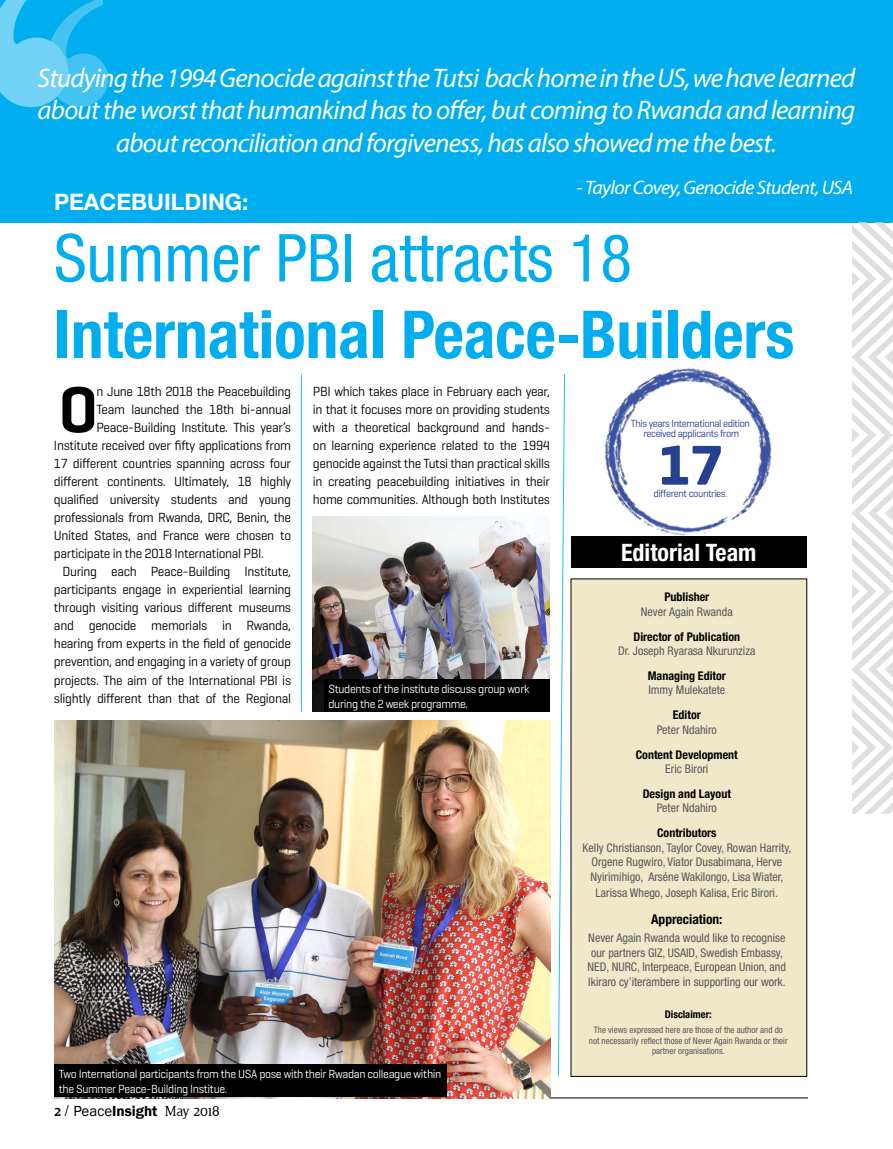
<style>
.page{position:relative;width:893px;height:1149px;background:#fff}
.page>*{position:absolute;margin:0;border:0;box-sizing:border-box;transform-origin:0 0}
.t1{font:600 66.45px "Geogrotesque";color:#000}
.t2{font:700 condensed 66px "Helvetica Neue LT Std";color:#00aeef}
.t3{font:condensed 66px "Helvetica Neue LT Std";color:#00aeef}
.t4{font:700 57px "Geogrotesque";color:#25408f}
.t5{font:italic 27px/32.4px "Myriad Pro";letter-spacing:-.03em;color:#fff;text-align:center}
.t6{font:700 condensed 24px "Helvetica Neue LT Std";color:#fff}
.t7{font:700 22.8px "Helvetica Neue LT Std";color:#fff}
.t8{font:italic 19.5px "Myriad Pro";letter-spacing:-.03em;color:#fff}
.t9{font:15px "Jura";color:#000}
.t10{font:13.5px/18px "Geogrotesque";letter-spacing:-.025em;color:#000;text-align:justify}
.t11{font:700 condensed 13.5px "Helvetica Neue LT Std";color:#000}
.t12{font:condensed 12px/14.4px "Helvetica Neue LT Std";color:#58595b;text-align:center}
.t13{font:12px/15px "Geogrotesque";letter-spacing:-.03em;color:#fff}
.t14{font:700 condensed 12px "Helvetica Neue LT Std";color:#000}
.t15{font:10.5px/10.5px "Geogrotesque";letter-spacing:-.04em;color:#25408f;text-align:center}
.t16{font:700 condensed 10.5px "Helvetica Neue LT Std";color:#000}
.t17{font:condensed 9px/10.8px "Helvetica Neue LT Std";color:#58595b;text-align:center}
.s1{font-weight:700}
.s2{font-family:"Franklin Gothic"}
.s3{font-family:"Franklin Gothic";font-weight:600}
</style>
<div class="page">
<hr style="left:54px;top:1097px;width:754px;height:1px;background:#000">
<div style="left:571px;top:578px;width:236px;height:498px;background:#efe8c9"></div>
<div style="left:571px;top:536px;width:235px;height:32px;background:#000"></div>
<div style="left:0;top:0;width:893px;height:222px;background:#00aeef"></div>
<svg style="left:0;top:0;width:108px;height:107px"></svg>
<img style="left:55px;top:720px;width:495px;height:377px">
<hr style="left:301px;top:374px;width:1px;height:337px;background:#1cc1f2">
<svg style="left:558px;top:374px;width:7px;height:702px"></svg>
<div style="left:55px;top:1063px;width:392px;height:33px;background:#000"></div>
<img style="left:312px;top:516px;width:237px;height:195px">
<div style="left:324px;top:679px;width:225px;height:32px;background:#000"></div>
<svg style="left:852px;top:222px;width:41px;height:591px"></svg>
<img style="left:604px;top:368px;width:168px;height:168px">
<h3 class="t5" style="left:38px;top:61px;width:819px">Studying the 1994 Genocide against the Tutsi back home in the US, we have learned about the worst that humankind has to offer, but coming to Rwanda and learning about reconciliation and forgiveness, has also showed me the best.</h3>
<h3 class="t8" style="left:576px;top:175px;width:278px">- Taylor Covey, Genocide Student, USA</h3>
<h3 class="t7" style="left:54px;top:187px;width:196px">PEACEBUILDING:</h3>
<h2 class="t3" style="left:54px;top:220px;width:579px">Summer PBI attracts 18</h2>
<h2 class="t2" style="left:54px;top:294px;width:742px">International Peace-Builders</h2>
<h1 class="t1" style="left:59px;top:368px;width:41px">O</h1>
<p class="t10" style="left:96px;top:382px;width:196px">n June 18th 2018 the Peacebuilding</p>
<p class="t10" style="left:96px;top:400px;width:196px">Team launched the 18th bi-annual</p>
<p class="t10" style="left:96px;top:418px;width:196px">Peace-Building Institute. This year’s</p>
<p class="t10" style="left:54px;top:436px;width:239px">Institute received over fifty applications from</p>
<p class="t10" style="left:54px;top:454px;width:239px">17 different countries spanning across four</p>
<p class="t10" style="left:54px;top:472px;width:239px">different continents. Ultimately, 18 highly</p>
<p class="t10" style="left:54px;top:490px;width:239px">qualified university students and young</p>
<p class="t10" style="left:54px;top:508px;width:239px">professionals from Rwanda, DRC, Benin, the</p>
<p class="t10" style="left:54px;top:526px;width:239px">United States, and France were chosen to</p>
<p class="t10" style="left:54px;top:544px;width:211px">participate in the 2018 International PBI.</p>
<p class="t10" style="left:63px;top:562px;width:230px">During each Peace-Building Institute,</p>
<p class="t10" style="left:54px;top:580px;width:239px">participants engage in experiential learning</p>
<p class="t10" style="left:54px;top:598px;width:239px">through visiting various different museums</p>
<p class="t10" style="left:54px;top:616px;width:239px">and genocide memorials in Rwanda,</p>
<p class="t10" style="left:54px;top:634px;width:239px">hearing from experts in the field of genocide</p>
<p class="t10" style="left:54px;top:652px;width:239px">prevention, and engaging in a variety of group</p>
<p class="t10" style="left:54px;top:670px;width:239px">projects. The aim of the International PBI is</p>
<p class="t10" style="left:54px;top:688px;width:239px">slightly different than that of the Regional</p>
<p class="t10" style="left:313px;top:382px;width:239px">PBI which takes place in February each year, in that it focuses more on providing students with a theoretical background and hands&shy;on learning experience related to the 1994 genocide against the Tutsi than practical skills in creating peacebuilding initiatives in their home communities. Although both Institutes</p>
<p class="t13" style="left:328px;top:680px;width:202px">Students of the institute discuss group work during the 2 week programme.</p>
<p class="t13" style="left:59px;top:1065px;width:384px">Two International participants from the USA pose with their Rwadan colleague within the Summer Peace-Building Institue.</p>
<p class="t9" style="left:54px;top:1102px;width:168px"><span class="s1">2</span> / <span class="s2">Peace</span><span class="s3">Insight</span> May 2018</p>
<p class="t15" style="left:631px;top:417px;width:121px">This years International edition received applicants from</p>
<h3 class="t4" style="left:659px;top:429px;width:65px">17</h3>
<p class="t15" style="left:653px;top:488px;width:76px">different countries.</p>
<h3 class="t6" style="left:621px;top:537px;width:137px">Editorial Team</h3>
<p class="t14" style="left:664px;top:589px;width:46px">Publisher</p>
<p class="t12" style="left:641px;top:604px;width:93px">Never Again Rwanda</p>
<p class="t14" style="left:633px;top:628px;width:108px">Director of Publication</p>
<p class="t12" style="left:618px;top:643px;width:139px">Dr. Joseph Ryarasa Nkurunziza</p>
<p class="t14" style="left:648px;top:668px;width:80px">Managing Editor</p>
<p class="t12" style="left:648px;top:682px;width:78px">Immy Mulekatete</p>
<p class="t14" style="left:673px;top:707px;width:29px">Editor</p>
<p class="t12" style="left:657px;top:722px;width:62px">Peter Ndahiro</p>
<p class="t14" style="left:636px;top:746px;width:103px">Content Development</p>
<p class="t12" style="left:665px;top:761px;width:45px">Eric Birori</p>
<p class="t14" style="left:643px;top:786px;width:90px">Design and Layout</p>
<p class="t12" style="left:657px;top:800px;width:62px">Peter Ndahiro</p>
<p class="t14" style="left:657px;top:825px;width:61px">Contributors</p>
<p class="t12" style="left:583px;top:840px;width:210px">Kelly Christianson, Taylor Covey, Rowan Harrity,<br>Orgene Rugwiro, Viator Dusabimana, Herve<br>Nyirimihigo, Arséne Wakilongo, Lisa Wiater,</p>
<p class="t12" style="left:596px;top:885px;width:184px">Larissa Whego, Joseph Kalisa, Eric Birori.</p>
<p class="t11" style="left:651px;top:910px;width:73px">Appreciation:</p>
<p class="t12" style="left:588px;top:930px;width:200px;text-align:left">Never Again Rwanda would like to recognise our partners GIZ, USAID, Swedish Embassy, NED, NURC, Interpeace, European Union, and Ikiraro cy’iterambere in supporting our work.</p>
<p class="t16" style="left:665px;top:1007px;width:48px">Disclaimer:</p>
<p class="t17" style="left:589px;top:1023px;width:200px">The views expressed here are those of the author and do not necessarily reflect those of Never Again Rwanda or their partner organisations.</p>
</div>
